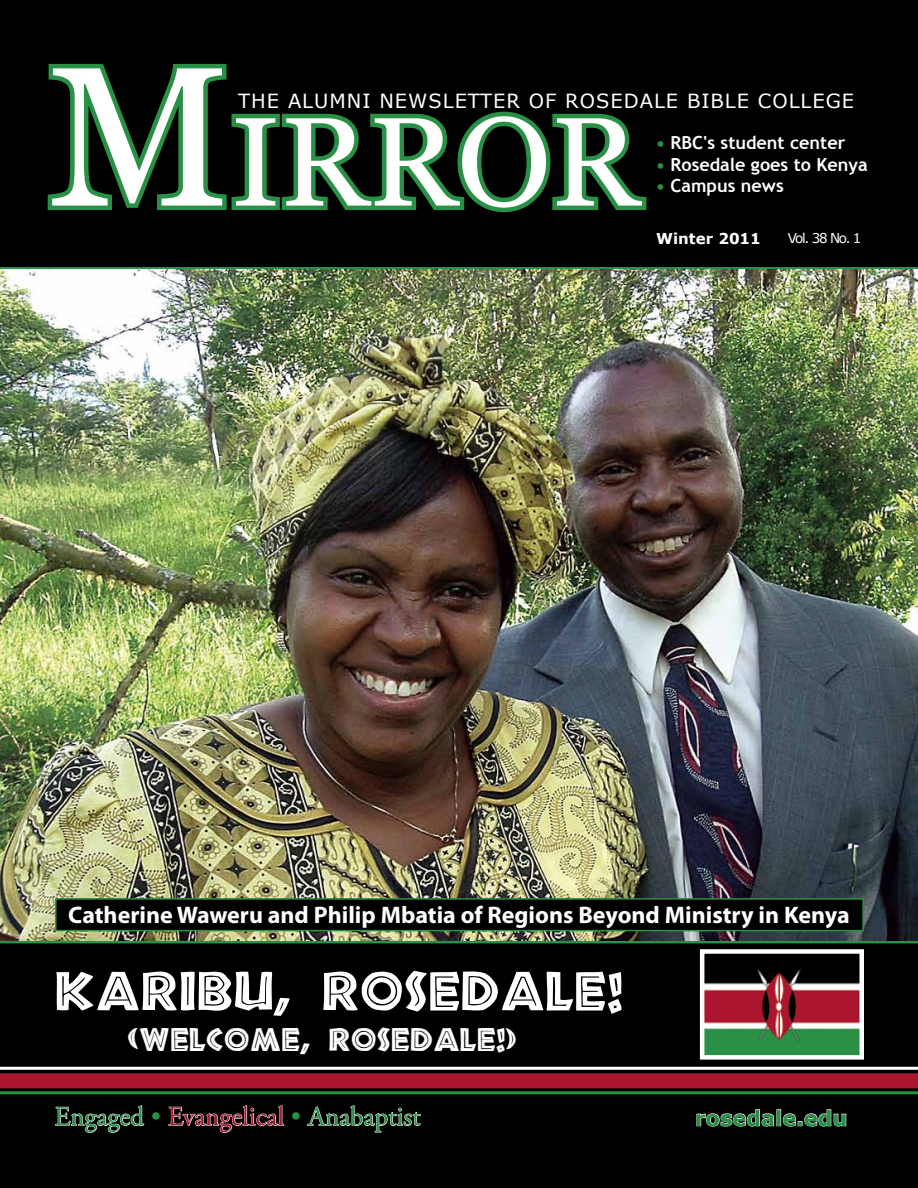
<style>
.page{position:relative;width:918px;height:1188px;background:#010000}
.page>*{position:absolute;margin:0;border:0;box-sizing:border-box;transform-origin:0 0}
.t1{font:126px "Georgia";color:#fff}
.t2{font:51px "Tribeca";color:#fff}
.t3{font:30px "Tribeca";color:#fff}
.t4{font:27px "Adobe Garamond Pro";color:#299146}
.t5{font:700 24px "Myriad Pro";color:#fff}
.t6{font:700 21px "Verdana";color:#299146}
.t7{font:19.5px "Verdana";letter-spacing:.05em;color:#fff}
.t8{font:700 18px "Trebuchet MS";color:#fff}
.t9{font:700 15px "Verdana";color:#fff}
.t10{font:13.5px "Verdana";letter-spacing:-.09em;color:#fff}
.s1{font-size:198px}
.s2{color:#299146}
.s3{color:#ac152e}
</style>
<div class="page">
<svg style="left:47px;top:63px;width:600px;height:150px"></svg>
<svg style="left:55px;top:1105px;width:89px;height:28px"></svg>
<svg style="left:168px;top:1105px;width:116px;height:28px"></svg>
<svg style="left:307px;top:1105px;width:114px;height:28px"></svg>
<div style="left:0;top:1073px;width:918px;height:15px;background:#ac152e"></div>
<hr style="left:0;top:1091px;width:918px;height:3px;background:#299146">
<svg style="left:696px;top:1109px;width:78px;height:18px"></svg>
<div style="left:777px;top:1109px;width:4px;height:17px;border:1px solid #fff"></div>
<svg style="left:783px;top:1109px;width:64px;height:18px"></svg>
<hr style="left:0;top:940px;width:918px;height:3px;background:#299146">
<hr style="left:0;top:267px;width:918px;height:3px;background:#299146">
<img style="left:705px;top:969px;width:154px;height:86px">
<div style="left:700px;top:949px;width:164px;height:111px;border:4px solid #fff"></div>
<hr style="left:0;top:1067px;width:918px;height:3px;background:#fff">
<img style="left:0;top:269px;width:918px;height:671px">
<div style="left:55px;top:898px;width:809px;height:33px;background:#010000;border:2px solid #299146"></div>
<svg style="left:579px;top:928px;width:80px;height:1px"></svg>
<svg style="left:665px;top:928px;width:89px;height:1px"></svg>
<svg style="left:785px;top:928px;width:64px;height:1px"></svg>
<h1 class="t1" style="left:48px;top:86px;width:593px"><span class="s1">M</span>IRROR</h1>
<p class="t7" style="left:238px;top:87px;width:617px">THE ALUMNI NEWSLETTER OF ROSEDALE BIBLE COLLEGE</p>
<p class="t8" style="left:656px;top:131px;width:191px"><span class="s2">•</span> RBC's student center</p>
<p class="t8" style="left:656px;top:153px;width:214px"><span class="s2">•</span> Rosedale goes to Kenya</p>
<p class="t8" style="left:656px;top:175px;width:130px"><span class="s2">•</span> Campus news</p>
<p class="t9" style="left:656px;top:228px;width:106px">Winter 2011</p>
<p class="t10" style="left:788px;top:229px;width:75px">Vol. 38 No. 1</p>
<p class="t5" style="left:68px;top:899px;width:783px">Catherine Waweru and Philip Mbatia of Regions Beyond Ministry in Kenya</p>
<h2 class="t2" style="left:55px;top:964px;width:570px">KARIBU, ROSEDALE!</h2>
<p class="t3" style="left:128px;top:1024px;width:390px">(WELCOME, ROSEDALE!)</p>
<p class="t4" style="left:55px;top:1100px;width:367px">Engaged • <span class="s3">Evangelical</span> • Anabaptist</p>
<p class="t6" style="left:695px;top:1103px;width:154px">rosedale.edu</p>
</div>
